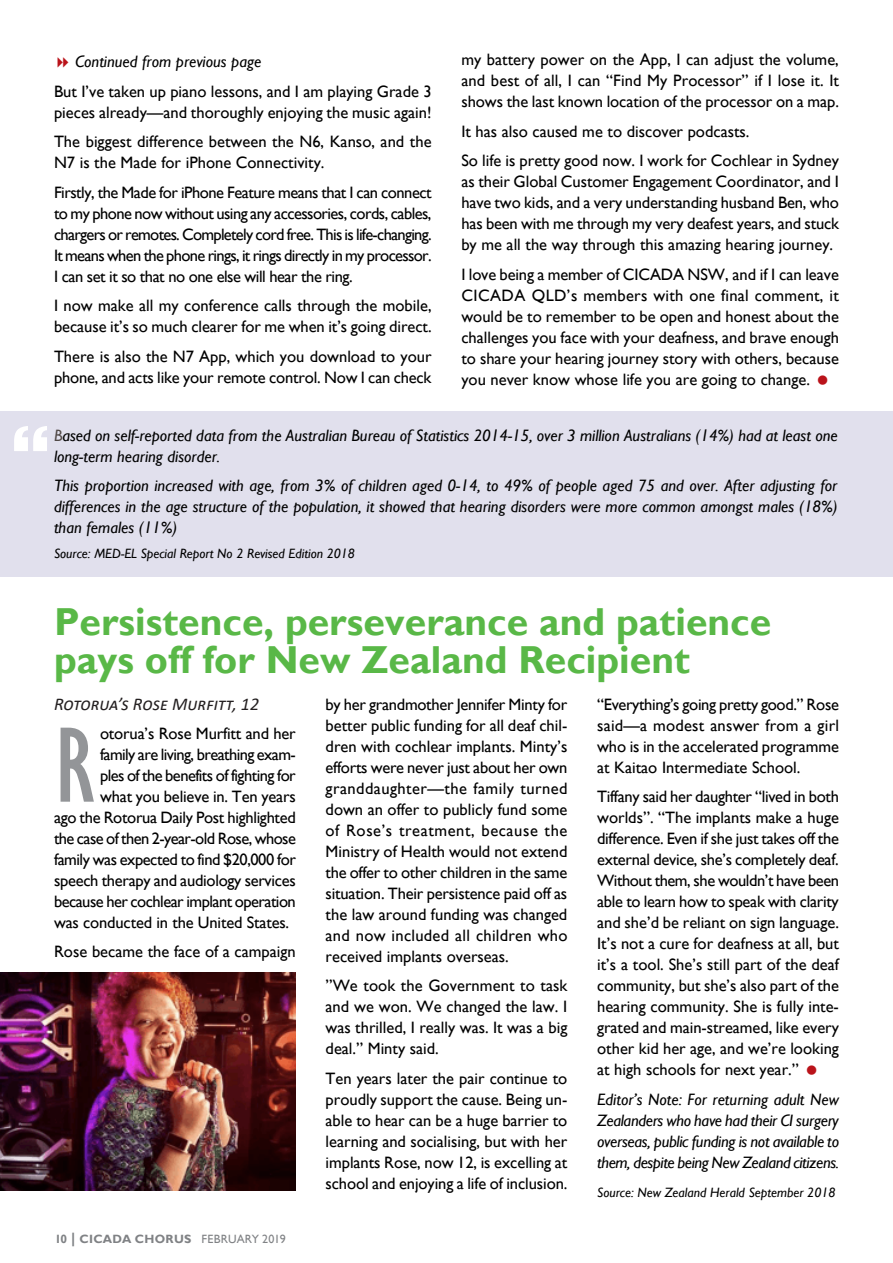
<style>
.page{position:relative;width:893px;height:1263px;background:#fff}
.page>*{position:absolute;margin:0;border:0;box-sizing:border-box;transform-origin:0 0}
.Body_text{font:condensed 110.85px "Gill Sans";color:#939598}
.Heading{font:700 39px/37.5px "Gill Sans";color:#59b847}
.Normal__Web{font:italic 18px "Calibri";color:#231f20}
.Body_text-2{font:16.5px/21px "Gill Sans";color:#000;text-align:justify}
.Body_text-3{font:italic 16.5px/21px "Gill Sans";color:#000;text-align:justify}
.Body_text-4{font:16.5px "Gill Sans";letter-spacing:-.035em;color:#000}
.Body_text-5{font:16.5px "Gill Sans";letter-spacing:-.03em;color:#000}
.Body_text-6{font:16.5px "Gill Sans";letter-spacing:-.02em;color:#000}
.Source_text{font:italic 13.5px "Gill Sans";color:#000}
.t1{font:700 12px "Gill Sans";letter-spacing:.025em;color:#808285}
.s1{color:#504846}
.s2{font-size:15px}
.s3{font-weight:400}
</style>
<div class="page">
<img style="left:0;top:972px;width:296px;height:219px">
<div style="left:0;top:411px;width:893px;height:166px;background:#e1e0ed"></div>
<p class="Body_text-3" style="left:75px;top:51px;width:188px">Continued from previous page</p>
<p class="Body_text-2" style="left:54px;top:81px;width:379px">But I’ve taken up piano lessons, and I am playing Grade 3 pieces already—and thoroughly enjoying the music again!</p>
<p class="Body_text-2" style="left:54px;top:131px;width:379px">The biggest difference between the N6, Kanso, and the<br>N7 is the Made for iPhone Connectivity.</p>
<p class="Body_text-2" style="left:54px;top:182px;width:379px">Firstly, the Made for iPhone Feature means that I can connect to my phone now without using any accessories, cords, cables, chargers or remotes. Completely cord free. This is life-changing.<br>It means when the phone rings, it rings directly in my processor.<br>I can set it so that no one else will hear the ring.</p>
<p class="Body_text-2" style="left:54px;top:295px;width:379px">I now make all my conference calls through the mobile, because it’s so much clearer for me when it’s going direct.</p>
<p class="Body_text-2" style="left:54px;top:346px;width:379px">There is also the N7 App, which you download to your phone, and acts like your remote control. Now I can check</p>
<p class="Body_text-2" style="left:461px;top:50px;width:379px">my battery power on the App, I can adjust the volume, and best of all, I can “Find My Processor” if I lose it. It shows the last known location of the processor on a map.</p>
<p class="Body_text-2" style="left:461px;top:121px;width:290px">It has also caused me to discover podcasts.</p>
<p class="Body_text-2" style="left:461px;top:151px;width:379px">So life is pretty good now. I work for Cochlear in Sydney as their Global Customer Engagement Coordinator, and I have two kids, and a very understanding husband Ben, who has been with me through my very deafest years, and stuck by me all the way through this amazing hearing journey.</p>
<p class="Body_text-2" style="left:461px;top:264px;width:379px">I love being a member of CICADA NSW, and if I can leave CICADA QLD’s members with one final comment, it would be to remember to be open and honest about the challenges you face with your deafness, and brave enough to share your hearing journey story with others, because you never know whose life you are going to change.</p>
<p class="Body_text-3" style="left:54px;top:425px;width:785px"><span class="s1">B</span>ased on self-reported data from the Australian Bureau of Statistics 2014-15, over 3 million Australians (14%) had at least one long-term hearing disorder.</p>
<p class="Body_text-3" style="left:54px;top:476px;width:785px">This proportion increased with age, from 3% of children aged 0-14, to 49% of people aged 75 and over. After adjusting for differences in the age structure of the population, it showed that hearing disorders were more common amongst males (18%) than females (11%)</p>
<p class="Source_text" style="left:54px;top:546px;width:302px">Source: MED-EL Special Report No 2 Revised Edition 2018</p>
<p class="Heading" style="left:54px;top:604px;width:719px">Persistence, perseverance and patience pays off for New Zealand Recipient</p>
<p class="Normal__Web" style="left:54px;top:692px;width:207px">Rotorua’s Rose Murfitt, 12</p>
<p class="Body_text" style="left:54px;top:700px;width:42px">R</p>
<p class="Body_text-2" style="left:100px;top:723px;width:197px">otorua’s Rose Murfitt and her</p>
<p class="Body_text-2" style="left:326px;top:694px;width:243px">by her grandmother Jennifer Minty for better public funding for all deaf chil&shy;dren with cochlear implants. Minty’s efforts were never just about her own granddaughter—the family turned down an offer to publicly fund some of Rose’s treatment, because the Ministry of Health would not extend the offer to other children in the same situation. Their persistence paid off as the law around funding was changed and now included all children who received implants overseas.</p>
<p class="Body_text-2" style="left:326px;top:975px;width:243px">”We took the Government to task and we won. We changed the law. I was thrilled, I really was. It was a big deal.” Minty said.</p>
<p class="Body_text-2" style="left:326px;top:1068px;width:243px">Ten years later the pair continue to proudly support the cause. Being un&shy;able to hear can be a huge barrier to learning and socialising, but with her implants Rose, now 12, is excelling at school and enjoying a life of inclusion.</p>
<p class="Body_text-2" style="left:597px;top:694px;width:243px">“Everything’s going pretty good.” Rose said—a modest answer from a girl who is in the accelerated programme at Kaitao Intermediate School.</p>
<p class="Body_text-2" style="left:597px;top:786px;width:243px">Tiffany said her daughter “lived in both worlds”. “The implants make a huge difference. Even if she just takes off the external device, she’s completely deaf.<br>Without them, she wouldn’t have been able to learn how to speak with clarity and she’d be reliant on sign language.<br>It’s not a cure for deafness at all, but it’s a tool. She’s still part of the deaf community, but she’s also part of the hearing community. She is fully inte&shy;grated and main-streamed, like every other kid her age, and we’re looking at high schools for next year.”</p>
<p class="Body_text-3" style="left:597px;top:1089px;width:243px">Editor’s Note: For returning adult New Zealanders who have had their CI surgery overseas, public funding is not available to them, despite being New Zealand citizens.</p>
<p class="Source_text" style="left:597px;top:1185px;width:240px">Source: New Zealand Herald September 2018</p>
<p class="Body_text-4" style="left:100px;top:744px;width:197px">family are living, breathing exam-</p>
<p class="Body_text-4" style="left:100px;top:765px;width:197px">ples of the benefits of fighting for</p>
<p class="Body_text-2" style="left:100px;top:786px;width:197px">what you believe in. Ten years</p>
<p class="Body_text-6" style="left:54px;top:807px;width:243px">ago the Rotorua Daily Post highlighted</p>
<p class="Body_text-4" style="left:54px;top:828px;width:243px">the case of then 2-year-old Rose, whose</p>
<p class="Body_text-5" style="left:54px;top:849px;width:243px">family was expected to find $20,000 for</p>
<p class="Body_text-2" style="left:54px;top:870px;width:243px">speech therapy and audiology services</p>
<p class="Body_text-5" style="left:54px;top:891px;width:243px">because her cochlear implant operation</p>
<p class="Body_text-2" style="left:54px;top:912px;width:237px">was conducted in the United States.</p>
<p class="Body_text-2" style="left:54px;top:941px;width:243px">Rose became the face of a campaign</p>
<p class="t1" style="left:54px;top:1231px;width:233px">10 <span class="s2">|</span> CICADA CHORUS <span class="s3">FEBRUARY 2019</span></p>
</div>
